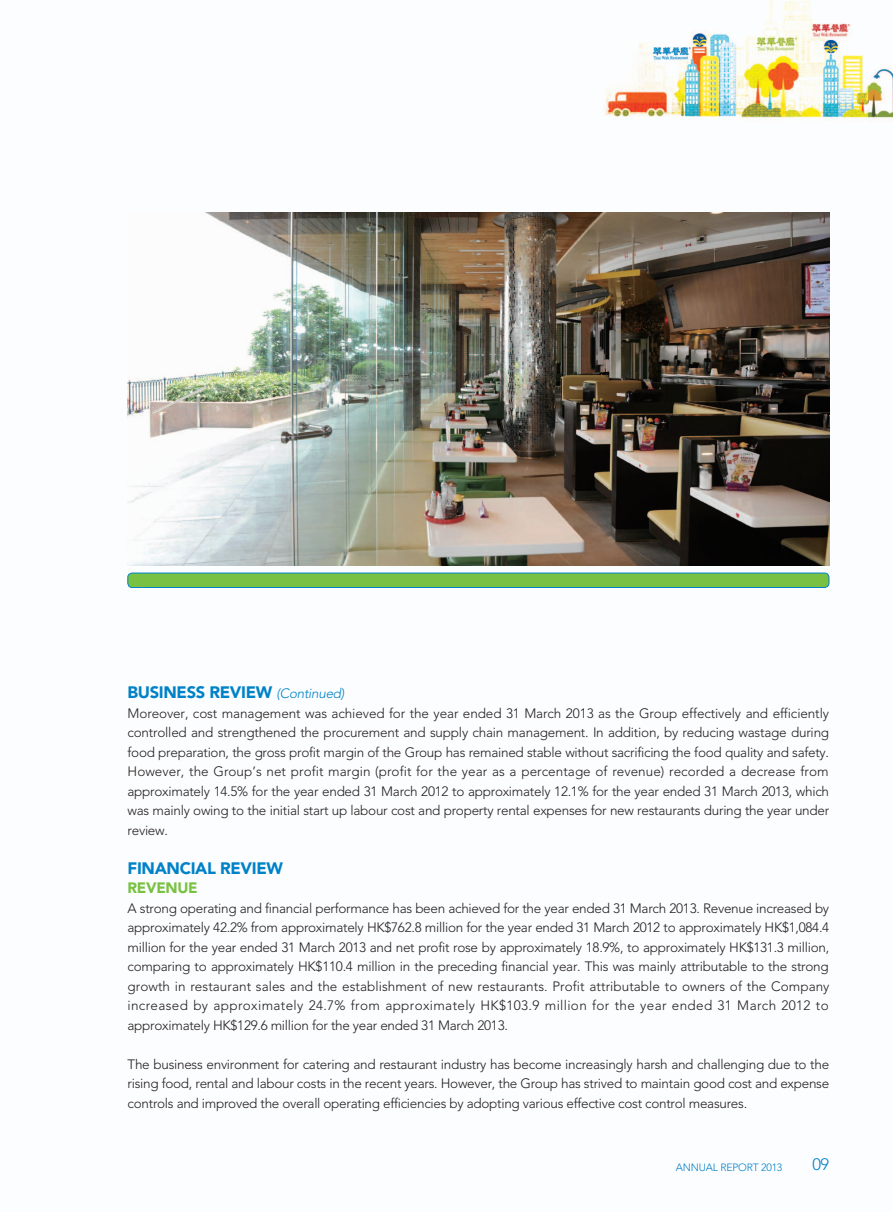
<style>
.page{position:relative;width:893px;height:1212px;background:#fff}
.page>*{position:absolute;margin:0;border:0;box-sizing:border-box;transform-origin:0 0}
.t1{font:900 16.5px "Avenir LT Std";letter-spacing:-.02em;color:#0082c8}
.t2{font:300 16.5px "Avenir LT Std";color:#0082c8}
.t3{font:900 15px "Avenir LT Std";letter-spacing:-.02em;color:#79c142}
.t4{font:300 13.5px/19.5px "Avenir LT Std";letter-spacing:-.02em;color:#231f20;text-align:justify}
.t5{font:300 10.5px "Avenir LT Std";letter-spacing:-.02em;color:#0082c8}
.s1{font-weight:300;font-style:italic;font-size:13.5px}
</style>
<div class="page">
<img style="left:127px;top:0;width:766px;height:588px">
<img style="left:128px;top:213px;width:701px;height:353px">
<div style="left:128px;top:573px;width:701px;height:14px;background:#79c142;border-radius:4px"></div>
<div style="left:128px;top:573px;width:701px;height:15px;border:1px solid #0082c8;border-radius:4px"></div>
<p class="t1" style="left:128px;top:683px;width:218px">BUSINESS REVIEW <span class="s1">(Continued)</span></p>
<p class="t4" style="left:128px;top:703px;width:703px">Moreover, cost management was achieved for the year ended 31 March 2013 as the Group effectively and efficiently controlled and strengthened the procurement and supply chain management. In addition, by reducing wastage during food preparation, the gross profit margin of the Group has remained stable without sacrificing the food quality and safety.<br>However, the Group’s net profit margin (profit for the year as a percentage of revenue) recorded a decrease from approximately 14.5% for the year ended 31 March 2012 to approximately 12.1% for the year ended 31 March 2013, which was mainly owing to the initial start up labour cost and property rental expenses for new restaurants during the year under review.</p>
<p class="t1" style="left:128px;top:858px;width:157px">FINANCIAL REVIEW</p>
<p class="t3" style="left:128px;top:879px;width:72px">REVENUE</p>
<p class="t4" style="left:128px;top:898px;width:703px">A strong operating and financial performance has been achieved for the year ended 31 March 2013. Revenue increased by approximately 42.2% from approximately HK$762.8 million for the year ended 31 March 2012 to approximately HK$1,084.4 million for the year ended 31 March 2013 and net profit rose by approximately 18.9%, to approximately HK$131.3 million, comparing to approximately HK$110.4 million in the preceding financial year. This was mainly attributable to the strong growth in restaurant sales and the establishment of new restaurants. Profit attributable to owners of the Company increased by approximately 24.7% from approximately HK$103.9 million for the year ended 31 March 2012 to approximately HK$129.6 million for the year ended 31 March 2013.</p>
<p class="t4" style="left:128px;top:1054px;width:703px">The business environment for catering and restaurant industry has become increasingly harsh and challenging due to the rising food, rental and labour costs in the recent years. However, the Group has strived to maintain good cost and expense controls and improved the overall operating efficiencies by adopting various effective cost control measures.</p>
<p class="t5" style="left:676px;top:1161px;width:108px">ANNUAL REPORT 2013</p>
<p class="t2" style="left:812px;top:1155px;width:18px">09</p>
</div>
